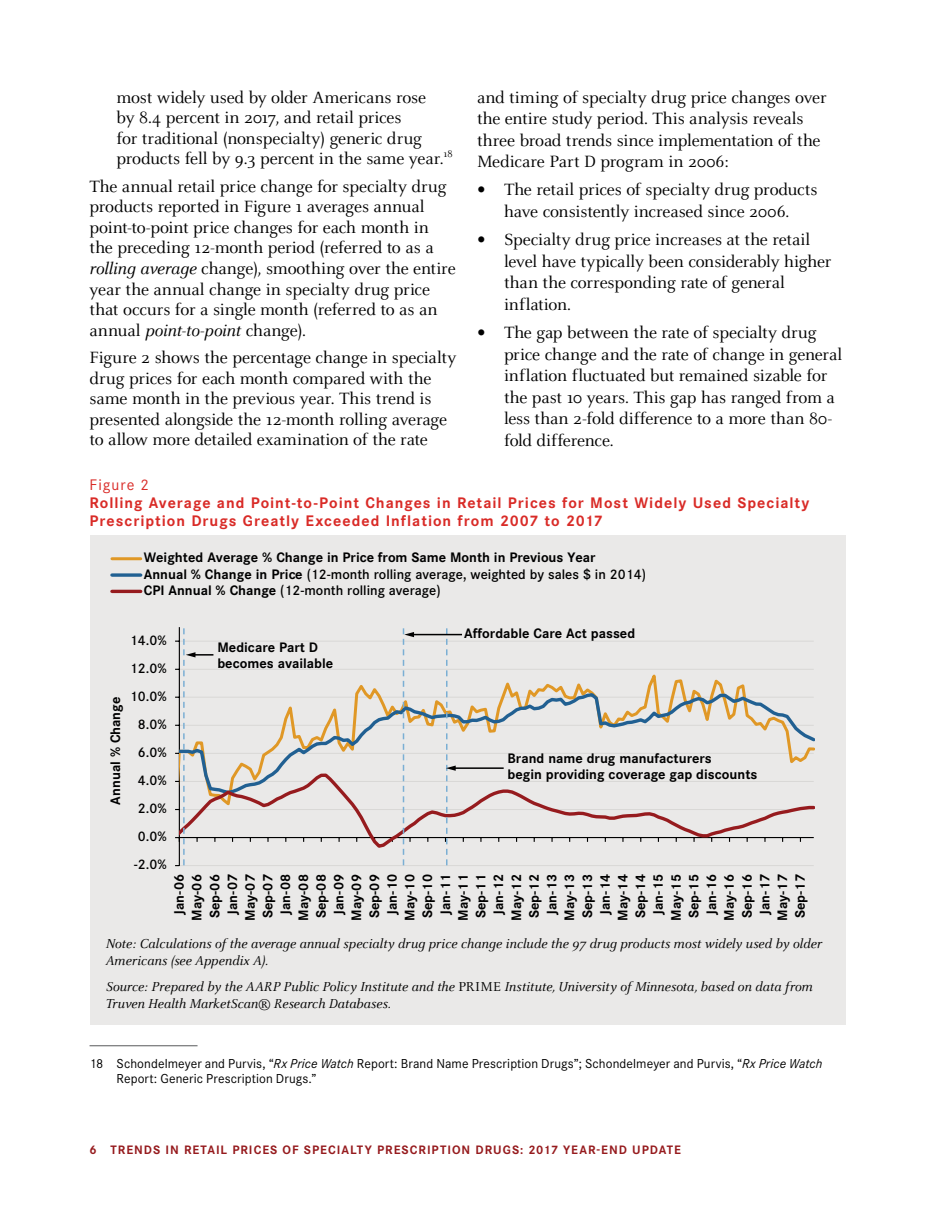
<style>
.page{position:relative;width:936px;height:1206px;background:#fff}
.page>*{position:absolute;margin:0;border:0;box-sizing:border-box;transform-origin:0 0}
.t1{font:18px/21.5px "Celeste Pro";letter-spacing:-.01em;color:#000}
.t2{font:700 15px/18px "Corporate S";letter-spacing:.065em;color:#d92b27}
.t3{font:15px "Corporate S";letter-spacing:.075em;color:#d92b27}
.t4{font:italic 14.25px/17.2px "Celeste Pro";letter-spacing:-.005em;color:#000}
.t5{font:700 13.5px/17.7px "Corporate S";color:#000}
.t6{font:500 13.5px/28px "Corporate S";color:#000;text-align:center}
.t7{font:12.75px/15px "Corporate S";letter-spacing:.005em;color:#000}
.t8{font:700 12px "Corporate S";letter-spacing:.085em;color:#961b1e}
.s1{font-style:italic}
.s2{font-family:"Arial";font-size:24px}
.s3{font-weight:500}
.s4{font-style:normal}
</style>
<div class="page">
<div style="left:90px;top:535px;width:756px;height:490px;background:#eae9e8"></div>
<hr style="left:112px;top:590px;width:29px;height:3px;background:#961b1e">
<svg style="left:112px;top:573px;width:29px;height:4px"></svg>
<hr style="left:112px;top:557px;width:29px;height:3px;background:#e09826">
<hr style="left:90px;top:1046px;width:108px;height:1px;background:#58595b">
<hr style="left:179px;top:641px;width:635px;height:1px;background:#d9d8d6">
<hr style="left:179px;top:865px;width:635px;height:1px;background:#d9d8d6">
<svg style="left:215px;top:665px;width:599px;height:26px"></svg>
<svg style="left:215px;top:691px;width:600px;height:81px"></svg>
<svg style="left:215px;top:772px;width:600px;height:78px"></svg>
<svg style="left:175px;top:627px;width:40px;height:239px"></svg>
<hr style="left:412px;top:634px;width:50px;height:1px;background:#000">
<svg style="left:403px;top:628px;width:11px;height:237px"></svg>
<hr style="left:454px;top:767px;width:50px;height:2px;background:#000">
<svg style="left:445px;top:628px;width:11px;height:237px"></svg>
<p class="t1" style="left:117px;top:86px;width:311px">most widely used by older Americans rose</p>
<p class="t1" style="left:117px;top:107px;width:286px">by 8.4 percent in 2017, and retail prices</p>
<p class="t1" style="left:117px;top:127px;width:307px">for traditional (nonspecialty) generic drug</p>
<p class="t1" style="left:117px;top:148px;width:338px">products fell by 9.3 percent in the same year.<sup>18</sup></p>
<p class="t1" style="left:90px;top:176px;width:368px;line-height:20.5px">The annual retail price change for specialty drug products reported in Figure 1 averages annual point-to-point price changes for each month in the preceding 12-month period (referred to as a <span class="s1">rolling average</span> change), smoothing over the entire year the annual change in specialty drug price that occurs for a single month (referred to as an annual <span class="s1">point-to-point</span> change).</p>
<p class="t1" style="left:90px;top:347px;width:368px;line-height:20.5px">Figure 2 shows the percentage change in specialty drug prices for each month compared with the same month in the previous year. This trend is presented alongside the 12-month rolling average to allow more detailed examination of the rate</p>
<p class="t3" style="left:90px;top:476px;width:61px">Figure 2</p>
<p class="t1" style="left:477px;top:86px;width:351px">and timing of specialty drug price changes over the entire study period. This analysis reveals three broad trends since implementation of the Medicare Part D program in 2006:</p>
<p class="t1" style="left:477px;top:179px;width:342px;text-align:center"><span class="s2">•</span> The retail prices of specialty drug products have consistently increased since 2006.</p>
<p class="t1" style="left:504px;top:229px;width:329px;text-indent:-27px"><span class="s2">•</span> Specialty drug price increases at the retail level have typically been considerably higher than the corresponding rate of general inflation.</p>
<p class="t1" style="left:504px;top:321px;width:340px;text-indent:-27px"><span class="s2">•</span> The gap between the rate of specialty drug price change and the rate of change in general inflation fluctuated but remained sizable for the past 10 years. This gap has ranged from a less than 2-fold difference to a more than 80- fold difference.</p>
<p class="t2" style="left:90px;top:494px;width:721px">Rolling Average and Point-to-Point Changes in Retail Prices for Most Widely Used Specialty<br>Prescription Drugs Greatly Exceeded Inflation from 2007 to 2017</p>
<p class="t5" style="left:144px;top:550px;width:504px;line-height:16.4px">Weighted Average % Change in Price from Same Month in Previous Year<br>Annual % Change in Price <span class="s3">(12-month rolling average, weighted by sales $ in 2014)<br></span>CPI Annual % Change <span class="s3">(12-month rolling average)</span></p>
<p class="t5" style="left:107px;top:805px;width:110px;rotate:-90deg">Annual % Change</p>
<p class="t6" style="left:130px;top:626px;width:38px">14.0%<br>12.0%<br>10.0%<br>8.0%<br>6.0%<br>4.0%<br>2.0%<br>0.0% -2.0%</p>
<p class="t5" style="left:217px;top:639px;width:117px;line-height:16.2px">Medicare Part D becomes available</p>
<p class="t5" style="left:464px;top:625px;width:172px">Affordable Care Act passed</p>
<p class="t5" style="left:508px;top:751px;width:251px;line-height:16.2px">Brand name drug manufacturers<br>begin providing coverage gap discounts</p>
<p class="t5" style="left:171px;top:921px;width:48px;text-align:center;rotate:-90deg">Jan-06<br>May-06<br>Sep-06<br>Jan-07<br>May-07<br>Sep-07<br>Jan-08<br>May-08<br>Sep-08<br>Jan-09<br>May-09<br>Sep-09<br>Jan-10<br>May-10<br>Sep-10<br>Jan-11<br>May-11<br>Sep-11<br>Jan-12<br>May-12<br>Sep-12<br>Jan-13<br>May-13<br>Sep-13<br>Jan-14<br>May-14<br>Sep-14<br>Jan-15<br>May-15<br>Sep-15<br>Jan-16<br>May-16<br>Sep-16<br>Jan-17<br>May-17<br>Sep-17</p>
<p class="t4" style="left:106px;top:935px;width:718px">Note: Calculations of the average annual specialty drug price change include the 97 drug products most widely used by older<br>Americans (see Appendix A).</p>
<p class="t4" style="left:106px;top:978px;width:708px">Source: Prepared by the AARP Public Policy Institute and the <span class="s4">PRIME</span> Institute, University of Minnesota, based on data from<br>Truven Health MarketScan® Research Databases.</p>
<p class="t7" style="left:117px;top:1056px;width:707px;text-indent:-27px">18 Schondelmeyer and Purvis, “<span class="s1">Rx Price Watch</span> Report: Brand Name Prescription Drugs”; Schondelmeyer and Purvis, “<span class="s1">Rx Price Watch<br></span>Report: Generic Prescription Drugs.”</p>
<p class="t8" style="left:90px;top:1143px;width:593px">6 TRENDS IN RETAIL PRICES OF SPECIALTY PRESCRIPTION DRUGS: 2017 YEAR-END UPDATE</p>
</div>
